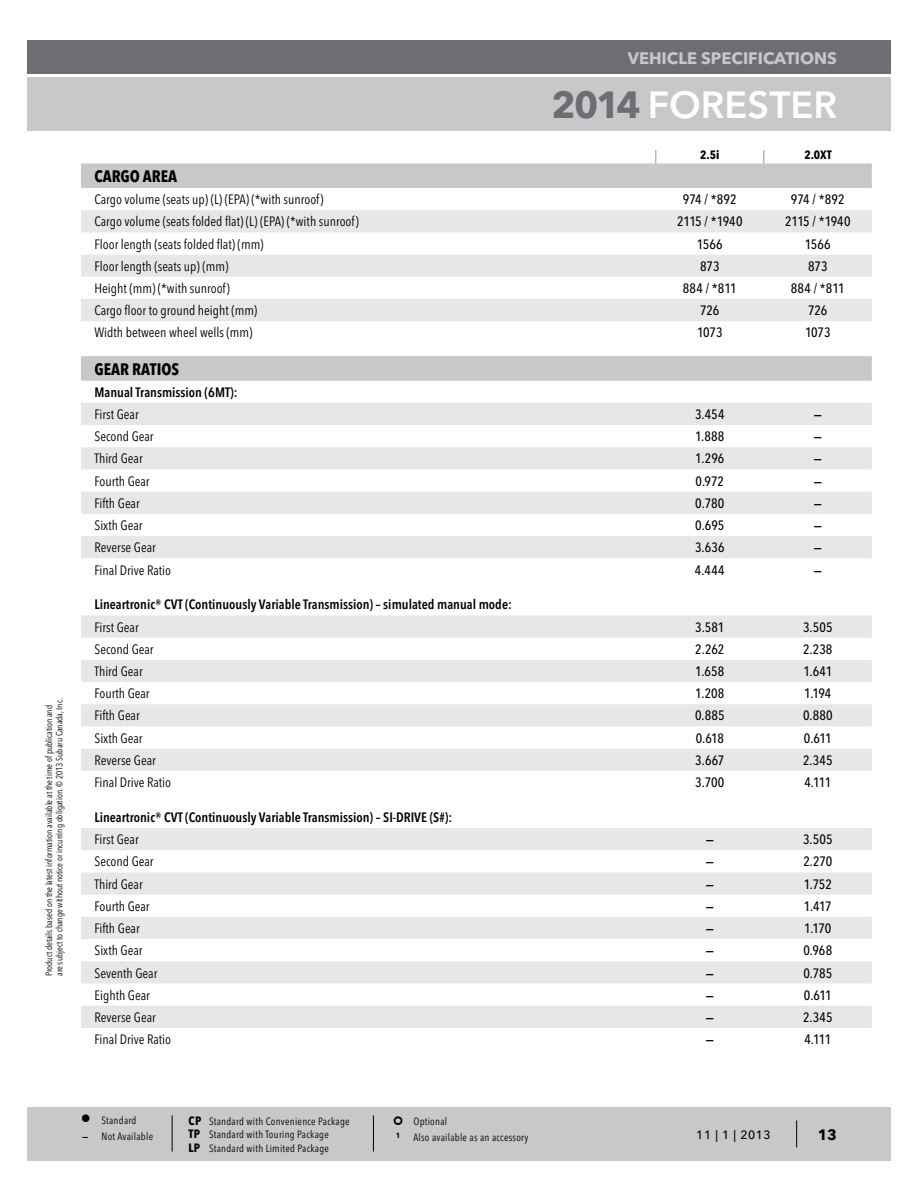
<style>
.page{position:relative;width:918px;height:1188px;background:#fff}
.page>*{position:absolute;margin:0;border:0;box-sizing:border-box;transform-origin:0 0}
.t1{font:600 37.5px "Avenir Next LT Pro";color:#fff}
.t2{font:700 16.5px "Avenir Next LT Pro";color:#c7c8ca}
.t3{font:700 condensed 16.5px "Avenir Next LT Pro";color:#000}
.t4{font:700 15px "Avenir Next LT Pro";color:#000}
.t5{font:condensed 13.5px "Avenir Next LT Pro";color:#000}
.t6{font:500 condensed 13.5px "Avenir Next LT Pro";letter-spacing:-.005em;color:#000}
.t7{font:600 condensed 13.5px "Avenir Next LT Pro";color:#000}
.t8{font:500 condensed 13.5px "Avenir Next LT Pro";letter-spacing:-.025em;color:#000}
.t9{font:600 13.5px "Avenir Next LT Pro";color:#000}
.t10{font:500 12px "Avenir Next LT Pro";letter-spacing:.05em;color:#000}
.t11{font:700 condensed 12px "Avenir Next LT Pro";color:#000}
.t12{font:condensed 10.5px/13.5px "Avenir Next LT Pro";letter-spacing:.025em;color:#000}
.t13{font:condensed 9px/10.5px "Avenir Next LT Pro";color:#000}
.t14{font:700 condensed 7.5px "Avenir Next LT Pro";color:#000}
.s1{font-weight:700;color:#6d6e71}
.s2{font-weight:600;font-stretch:normal}
.s3{font-weight:700;font-size:12px}
</style>
<div class="page">
<div style="left:27px;top:40px;width:864px;height:34px;background:#6d6e71"></div>
<div style="left:27px;top:77px;width:864px;height:54px;background:#c7c8ca"></div>
<div style="left:27px;top:1107px;width:864px;height:54px;background:#c7c8ca"></div>
<svg style="left:796px;top:1120px;width:1px;height:28px"></svg>
<svg style="left:81px;top:210px;width:791px;height:111px;fill:#e6e7e8"></svg>
<svg style="left:81px;top:356px;width:791px;height:25px;background:#c8c9cb"></svg>
<svg style="left:81px;top:403px;width:791px;height:155px;fill:#e6e7e8"></svg>
<svg style="left:81px;top:615px;width:791px;height:156px;fill:#e6e7e8"></svg>
<svg style="left:81px;top:828px;width:791px;height:200px;fill:#e6e7e8"></svg>
<svg style="left:81px;top:150px;width:791px;height:38px"></svg>
<hr style="left:172px;top:1115px;width:1px;height:37px;background:#000">
<hr style="left:373px;top:1115px;width:1px;height:37px;background:#000">
<p class="t13" style="left:44px;top:976px;width:279px;rotate:-90deg">Product details based on the latest information available at the time of publication and are subject to change without notice or incurring obligation. © 2013 Subaru Canada, Inc.</p>
<p class="t2" style="left:628px;top:48px;width:211px">VEHICLE SPECIFICATIONS</p>
<h1 class="t1" style="left:552px;top:82px;width:287px"><span class="s1">2014</span> FORESTER</h1>
<p class="t11" style="left:700px;top:148px;width:21px">2.5i</p>
<p class="t11" style="left:804px;top:148px;width:29px">2.0XT</p>
<p class="t3" style="left:94px;top:166px;width:84px">CARGO AREA</p>
<p class="t5" style="left:94px;top:191px;width:231px">Cargo volume (seats up) (L) (EPA) (*with sunroof)</p>
<p class="t6" style="left:683px;top:191px;width:55px">974 / *892</p>
<p class="t6" style="left:791px;top:191px;width:55px">974 / *892</p>
<p class="t5" style="left:94px;top:214px;width:266px">Cargo volume (seats folded flat) (L) (EPA) (*with sunroof)</p>
<p class="t8" style="left:677px;top:213px;width:67px">2115 / *1940</p>
<p class="t8" style="left:785px;top:213px;width:67px">2115 / *1940</p>
<p class="t5" style="left:94px;top:236px;width:171px">Floor length (seats folded flat) (mm)</p>
<p class="t6" style="left:697px;top:236px;width:27px">1566</p>
<p class="t6" style="left:805px;top:236px;width:27px">1566</p>
<p class="t5" style="left:94px;top:258px;width:135px">Floor length (seats up) (mm)</p>
<p class="t6" style="left:700px;top:258px;width:21px">873</p>
<p class="t6" style="left:808px;top:258px;width:21px">873</p>
<p class="t5" style="left:94px;top:280px;width:137px">Height (mm) (*with sunroof)</p>
<p class="t6" style="left:683px;top:280px;width:55px">884 / *811</p>
<p class="t6" style="left:791px;top:280px;width:55px">884 / *811</p>
<p class="t5" style="left:94px;top:302px;width:164px">Cargo floor to ground height (mm)</p>
<p class="t6" style="left:700px;top:302px;width:21px">726</p>
<p class="t6" style="left:808px;top:302px;width:21px">726</p>
<p class="t5" style="left:94px;top:325px;width:160px">Width between wheel wells (mm)</p>
<p class="t6" style="left:697px;top:325px;width:27px">1073</p>
<p class="t6" style="left:805px;top:325px;width:27px">1073</p>
<p class="t3" style="left:94px;top:359px;width:86px">GEAR RATIOS</p>
<p class="t7" style="left:94px;top:384px;width:145px">Manual Transmission (6MT):</p>
<p class="t5" style="left:94px;top:406px;width:46px">First Gear</p>
<p class="t6" style="left:695px;top:406px;width:31px">3.454</p>
<p class="t9" style="left:814px;top:406px;width:10px">—</p>
<p class="t5" style="left:94px;top:428px;width:61px">Second Gear</p>
<p class="t6" style="left:695px;top:428px;width:31px">1.888</p>
<p class="t9" style="left:814px;top:428px;width:10px">—</p>
<p class="t5" style="left:94px;top:451px;width:50px">Third Gear</p>
<p class="t6" style="left:695px;top:451px;width:31px">1.296</p>
<p class="t9" style="left:814px;top:451px;width:10px">—</p>
<p class="t5" style="left:94px;top:473px;width:57px">Fourth Gear</p>
<p class="t6" style="left:696px;top:473px;width:30px">0.972</p>
<p class="t9" style="left:814px;top:473px;width:10px">—</p>
<p class="t5" style="left:94px;top:495px;width:47px">Fifth Gear</p>
<p class="t6" style="left:695px;top:495px;width:30px">0.780</p>
<p class="t9" style="left:814px;top:495px;width:10px">—</p>
<p class="t5" style="left:94px;top:517px;width:50px">Sixth Gear</p>
<p class="t6" style="left:695px;top:517px;width:31px">0.695</p>
<p class="t9" style="left:814px;top:517px;width:10px">—</p>
<p class="t5" style="left:94px;top:539px;width:63px">Reverse Gear</p>
<p class="t6" style="left:695px;top:539px;width:31px">3.636</p>
<p class="t9" style="left:814px;top:539px;width:10px">—</p>
<p class="t5" style="left:94px;top:562px;width:78px">Final Drive Ratio</p>
<p class="t6" style="left:695px;top:562px;width:31px">4.444</p>
<p class="t9" style="left:814px;top:562px;width:10px">—</p>
<p class="t7" style="left:94px;top:597px;width:419px">Lineartronic® CVT (Continuously Variable Transmission) – simulated manual mode:</p>
<p class="t5" style="left:94px;top:619px;width:46px">First Gear</p>
<p class="t6" style="left:695px;top:619px;width:31px">3.581</p>
<p class="t6" style="left:803px;top:619px;width:31px">3.505</p>
<p class="t5" style="left:94px;top:641px;width:61px">Second Gear</p>
<p class="t6" style="left:695px;top:641px;width:31px">2.262</p>
<p class="t6" style="left:803px;top:641px;width:31px">2.238</p>
<p class="t5" style="left:94px;top:663px;width:50px">Third Gear</p>
<p class="t6" style="left:695px;top:663px;width:31px">1.658</p>
<p class="t6" style="left:803px;top:663px;width:30px">1.641</p>
<p class="t5" style="left:94px;top:685px;width:57px">Fourth Gear</p>
<p class="t6" style="left:695px;top:685px;width:31px">1.208</p>
<p class="t6" style="left:804px;top:685px;width:29px">1.194</p>
<p class="t5" style="left:94px;top:708px;width:47px">Fifth Gear</p>
<p class="t6" style="left:695px;top:708px;width:31px">0.885</p>
<p class="t6" style="left:803px;top:708px;width:31px">0.880</p>
<p class="t5" style="left:94px;top:730px;width:50px">Sixth Gear</p>
<p class="t6" style="left:696px;top:730px;width:30px">0.618</p>
<p class="t6" style="left:804px;top:730px;width:29px">0.611</p>
<p class="t5" style="left:94px;top:752px;width:63px">Reverse Gear</p>
<p class="t6" style="left:695px;top:752px;width:31px">3.667</p>
<p class="t6" style="left:803px;top:752px;width:31px">2.345</p>
<p class="t5" style="left:94px;top:774px;width:78px">Final Drive Ratio</p>
<p class="t6" style="left:695px;top:774px;width:31px">3.700</p>
<p class="t6" style="left:804px;top:774px;width:28px">4.111</p>
<p class="t7" style="left:94px;top:809px;width:359px">Lineartronic® CVT (Continuously Variable Transmission) – SI-DRIVE (S#):</p>
<p class="t5" style="left:94px;top:831px;width:46px">First Gear</p>
<p class="t9" style="left:706px;top:831px;width:10px">—</p>
<p class="t6" style="left:803px;top:831px;width:31px">3.505</p>
<p class="t5" style="left:94px;top:854px;width:61px">Second Gear</p>
<p class="t9" style="left:706px;top:854px;width:10px">—</p>
<p class="t6" style="left:803px;top:854px;width:30px">2.270</p>
<p class="t5" style="left:94px;top:876px;width:50px">Third Gear</p>
<p class="t9" style="left:706px;top:876px;width:10px">—</p>
<p class="t6" style="left:804px;top:876px;width:30px">1.752</p>
<p class="t5" style="left:94px;top:898px;width:57px">Fourth Gear</p>
<p class="t9" style="left:706px;top:898px;width:10px">—</p>
<p class="t6" style="left:804px;top:898px;width:29px">1.417</p>
<p class="t5" style="left:94px;top:920px;width:47px">Fifth Gear</p>
<p class="t9" style="left:706px;top:920px;width:10px">—</p>
<p class="t6" style="left:804px;top:920px;width:29px">1.170</p>
<p class="t5" style="left:94px;top:942px;width:50px">Sixth Gear</p>
<p class="t9" style="left:706px;top:942px;width:10px">—</p>
<p class="t6" style="left:803px;top:942px;width:30px">0.968</p>
<p class="t5" style="left:94px;top:965px;width:64px">Seventh Gear</p>
<p class="t9" style="left:706px;top:965px;width:10px">—</p>
<p class="t6" style="left:803px;top:965px;width:30px">0.785</p>
<p class="t5" style="left:94px;top:987px;width:57px">Eighth Gear</p>
<p class="t9" style="left:706px;top:987px;width:10px">—</p>
<p class="t6" style="left:804px;top:987px;width:29px">0.611</p>
<p class="t5" style="left:94px;top:1009px;width:63px">Reverse Gear</p>
<p class="t9" style="left:706px;top:1009px;width:10px">—</p>
<p class="t6" style="left:803px;top:1009px;width:31px">2.345</p>
<p class="t5" style="left:94px;top:1031px;width:78px">Final Drive Ratio</p>
<p class="t9" style="left:706px;top:1031px;width:10px">—</p>
<p class="t6" style="left:804px;top:1031px;width:28px">4.111</p>
<p class="t12" style="left:102px;top:1113px;width:36px">Standard</p>
<p class="t12" style="left:82px;top:1130px;width:73px"><span class="s2">—</span> Not Available</p>
<p class="t12" style="left:189px;top:1114px;width:163px"><span class="s3">CP</span> Standard with Convenience Package<br><span class="s3">TP</span> Standard with Touring Package<br><span class="s3">LP</span> Standard with Limited Package</p>
<p class="t12" style="left:413px;top:1114px;width:35px">Optional</p>
<p class="t14" style="left:396px;top:1131px;width:5px">1</p>
<p class="t12" style="left:413px;top:1131px;width:116px">Also available as an accessory</p>
<p class="t10" style="left:696px;top:1127px;width:76px">11 | 1 | 2013</p>
<p class="t4" style="left:818px;top:1125px;width:21px">13</p>
</div>
